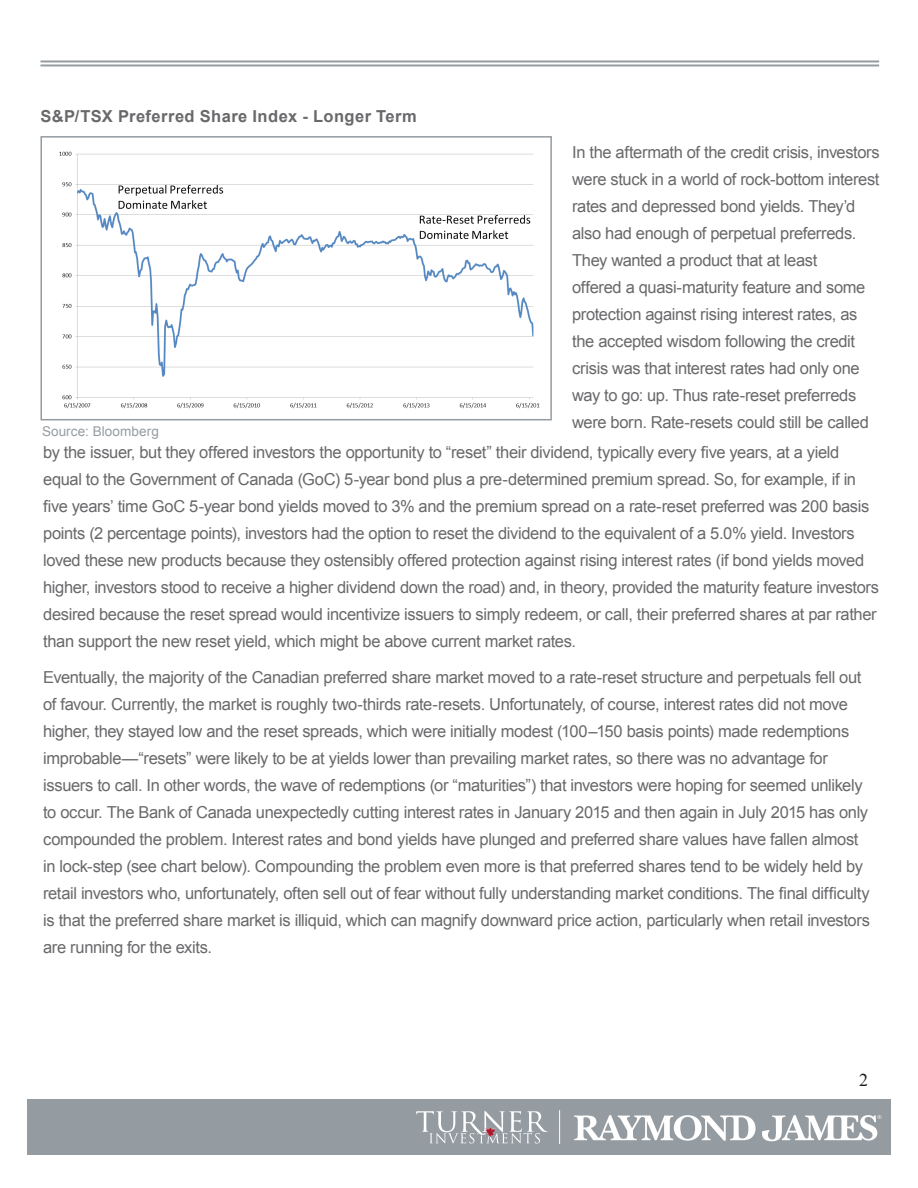
<style>
.page{position:relative;width:918px;height:1188px;background:#fff}
.page>*{position:absolute;margin:0;border:0;box-sizing:border-box;transform-origin:0 0}
.t1{font:18px "Times New Roman";color:#231f20}
.t2{font:16.5px/27px "Arial";letter-spacing:-.02em;color:#69696c}
.t3{font:700 16.5px "Arial";letter-spacing:.025em;color:#69696c}
.t4{font:13.5px "Arial";letter-spacing:.01em;color:#959ca1}
</style>
<div class="page">
<hr style="left:40px;top:60px;width:839px;height:2px;background:#959ca1">
<hr style="left:40px;top:64px;width:839px;height:2px;background:#959ca1">
<div style="left:27px;top:1100px;width:864px;height:55px;background:#959ca1"></div>
<svg style="left:416px;top:1111px;width:132px;height:32px"></svg>
<svg style="left:574px;top:1115px;width:182px;height:26px"></svg>
<svg style="left:762px;top:1115px;width:119px;height:27px"></svg>
<hr style="left:559px;top:1110px;width:1px;height:34px;background:#fff">
<img style="left:59px;top:151px;width:481px;height:258px">
<div style="left:40px;top:136px;width:512px;height:284px;border:2px solid #959ca1"></div>
<p class="t3" style="left:40px;top:105px;width:378px">S&amp;P/TSX Preferred Share Index - Longer Term</p>
<p class="t2" style="left:572px;top:139px;width:309px">In the aftermath of the credit crisis, investors were stuck in a world of rock-bottom interest rates and depressed bond yields. They’d also had enough of perpetual preferreds.<br>They wanted a product that at least<br>offered a quasi-maturity feature and some protection against rising interest rates, as the accepted wisdom following the credit crisis was that interest rates had only one way to go: up. Thus rate-reset preferreds were born. Rate-resets could still be called</p>
<p class="t2" style="left:43px;top:439px;width:837px">by the issuer, but they offered investors the opportunity to “reset” their dividend, typically every five years, at a yield equal to the Government of Canada (GoC) 5-year bond plus a pre-determined premium spread. So, for example, if in five years’ time GoC 5-year bond yields moved to 3% and the premium spread on a rate-reset preferred was 200 basis points (2 percentage points), investors had the option to reset the dividend to the equivalent of a 5.0% yield. Investors loved these new products because they ostensibly offered protection against rising interest rates (if bond yields moved higher, investors stood to receive a higher dividend down the road) and, in theory, provided the maturity feature investors desired because the reset spread would incentivize issuers to simply redeem, or call, their preferred shares at par rather than support the new reset yield, which might be above current market rates.</p>
<p class="t2" style="left:43px;top:664px;width:828px">Eventually, the majority of the Canadian preferred share market moved to a rate-reset structure and perpetuals fell out of favour. Currently, the market is roughly two-thirds rate-resets. Unfortunately, of course, interest rates did not move higher, they stayed low and the reset spreads, which were initially modest (100–150 basis points) made redemptions improbable—“resets” were likely to be at yields lower than prevailing market rates, so there was no advantage for issuers to call. In other words, the wave of redemptions (or “maturities”) that investors were hoping for seemed unlikely to occur. The Bank of Canada unexpectedly cutting interest rates in January 2015 and then again in July 2015 has only compounded the problem. Interest rates and bond yields have plunged and preferred share values have fallen almost in lock-step (see chart below). Compounding the problem even more is that preferred shares tend to be widely held by retail investors who, unfortunately, often sell out of fear without fully understanding market conditions. The final difficulty is that the preferred share market is illiquid, which can magnify downward price action, particularly when retail investors are running for the exits.</p>
<p class="t4" style="left:42px;top:422px;width:118px">Source: Bloomberg</p>
<p class="t1" style="left:859px;top:1067px;width:10px">2</p>
</div>
